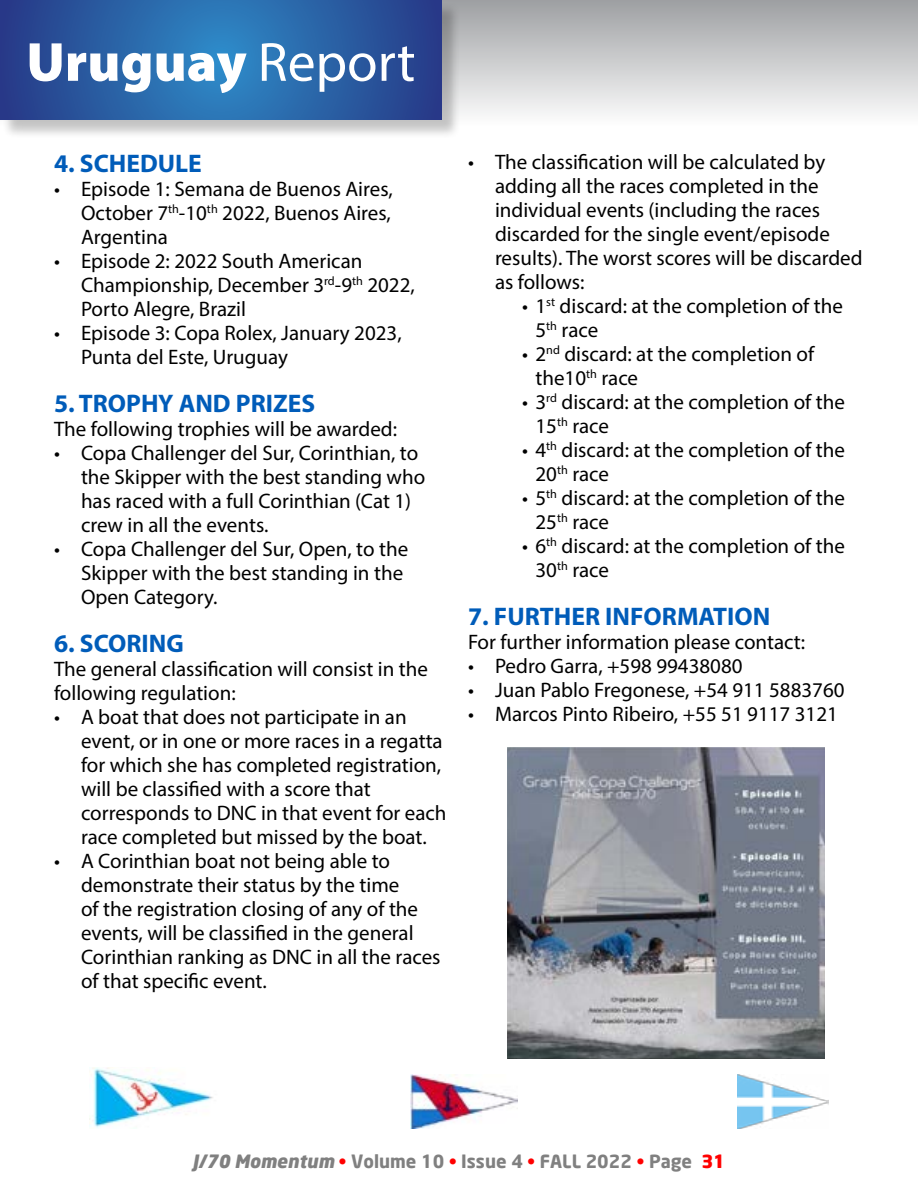
<style>
.page{position:relative;width:918px;height:1188px;background:#fff}
.page>*{position:absolute;margin:0;border:0;box-sizing:border-box;transform-origin:0 0}
.t1{font:900 55.5px "Myriad Pro";color:#fff}
.TECH_HEADS{font:700 25.5px "Myriad Pro";color:#005cb9}
.TECH_HEADS-2{font:21px/24px "Myriad Pro";color:#000}
.t2{font:700 18px "Neo Sans";color:#808080}
.s1{font-weight:400}
.s2{font-weight:900;font-style:italic}
.s3{color:#f00}
.s4{font-weight:900;color:#f00}
</style>
<div class="page">
<div style="left:0;top:0;width:918px;height:126px;background:linear-gradient(to bottom,#9e9fa2,#fdfdfd)"></div>
<img style="left:507px;top:747px;width:318px;height:312px">
<img style="left:92px;top:1067px;width:121px;height:61px">
<img style="left:738px;top:1075px;width:90px;height:54px">
<img style="left:411px;top:1075px;width:107px;height:53px">
<div style="left:3px;top:3px;width:457px;height:136px;background:#000;opacity:.22"></div>
<svg style="left:0;top:0;width:442px;height:120px;background:#2a5fa4"></svg>
<p class="t1" style="left:26px;top:31px;width:391px">Uruguay <span class="s1">Report</span></p>
<p class="TECH_HEADS" style="left:54px;top:150px;width:149px">4. SCHEDULE</p>
<p class="TECH_HEADS-2" style="left:81px;top:177px;width:313px;text-align:justify;text-indent:-27px">• Episode 1: Semana de Buenos Aires, October 7<sup>th</sup>-10<sup>th</sup> 2022, Buenos Aires, Argentina</p>
<p class="TECH_HEADS-2" style="left:81px;top:249px;width:335px;text-indent:-27px">• Episode 2: 2022 South American<br>Championship, December 3<sup>rd</sup>-9<sup>th</sup> 2022,<br>Porto Alegre, Brazil</p>
<p class="TECH_HEADS-2" style="left:81px;top:321px;width:322px;text-indent:-27px">• Episode 3: Copa Rolex, January 2023,<br>Punta del Este, Uruguay</p>
<p class="TECH_HEADS" style="left:54px;top:390px;width:263px">5. TROPHY AND PRIZES</p>
<p class="TECH_HEADS-2" style="left:54px;top:417px;width:345px">The following trophies will be awarded:</p>
<p class="TECH_HEADS-2" style="left:81px;top:441px;width:346px;text-indent:-27px">• Copa Challenger del Sur, Corinthian, to the Skipper with the best standing who has raced with a full Corinthian (Cat 1) crew in all the events.</p>
<p class="TECH_HEADS-2" style="left:81px;top:537px;width:329px;text-indent:-27px">• Copa Challenger del Sur, Open, to the<br>Skipper with the best standing in the<br>Open Category.</p>
<p class="TECH_HEADS" style="left:54px;top:630px;width:131px">6. SCORING</p>
<p class="TECH_HEADS-2" style="left:54px;top:657px;width:375px">The general classification will consist in the following regulation:</p>
<p class="TECH_HEADS-2" style="left:81px;top:705px;width:367px;text-indent:-27px">• A boat that does not participate in an event, or in one or more races in a regatta for which she has completed registration, will be classified with a score that corresponds to DNC in that event for each race completed but missed by the boat.</p>
<p class="TECH_HEADS-2" style="left:81px;top:849px;width:361px;text-indent:-27px">• A Corinthian boat not being able to demonstrate their status by the time<br>of the registration closing of any of the events, will be classified in the general Corinthian ranking as DNC in all the races of that specific event.</p>
<p class="TECH_HEADS-2" style="left:495px;top:150px;width:369px;text-indent:-27px">• The classification will be calculated by adding all the races completed in the individual events (including the races discarded for the single event/episode results). The worst scores will be discarded as follows:</p>
<p class="TECH_HEADS-2" style="left:536px;top:294px;width:309px;text-indent:-14px">• 1<sup>st</sup> discard: at the completion of the<br>5<sup>th</sup> race</p>
<p class="TECH_HEADS-2" style="left:536px;top:342px;width:280px;text-indent:-14px">• 2<sup>nd</sup> discard: at the completion of the10<sup>th</sup> race</p>
<p class="TECH_HEADS-2" style="left:536px;top:390px;width:311px;text-indent:-14px">• 3<sup>rd</sup> discard: at the completion of the<br>15<sup>th</sup> race</p>
<p class="TECH_HEADS-2" style="left:536px;top:438px;width:311px;text-indent:-14px">• 4<sup>th</sup> discard: at the completion of the<br>20<sup>th</sup> race</p>
<p class="TECH_HEADS-2" style="left:536px;top:486px;width:311px;text-indent:-14px">• 5<sup>th</sup> discard: at the completion of the<br>25<sup>th</sup> race</p>
<p class="TECH_HEADS-2" style="left:536px;top:534px;width:311px;text-indent:-14px">• 6<sup>th</sup> discard: at the completion of the<br>30<sup>th</sup> race</p>
<p class="TECH_HEADS" style="left:468px;top:602px;width:304px">7. FURTHER INFORMATION</p>
<p class="TECH_HEADS-2" style="left:468px;top:630px;width:339px">For further information please contact:</p>
<p class="TECH_HEADS-2" style="left:468px;top:654px;width:276px">• Pedro Garra, +598 99438080</p>
<p class="TECH_HEADS-2" style="left:468px;top:678px;width:378px">• Juan Pablo Fregonese, +54 911 5883760</p>
<p class="TECH_HEADS-2" style="left:468px;top:702px;width:371px">• Marcos Pinto Ribeiro, +55 51 9117 3121</p>
<p class="t2" style="left:192px;top:1150px;width:535px"><span class="s2">J/70 Momentum</span> <span class="s3">•</span> Volume 10 <span class="s3">•</span> Issue 4 <span class="s3">•</span> FALL 2022 <span class="s3">•</span> Page <span class="s4">31</span></p>
</div>
